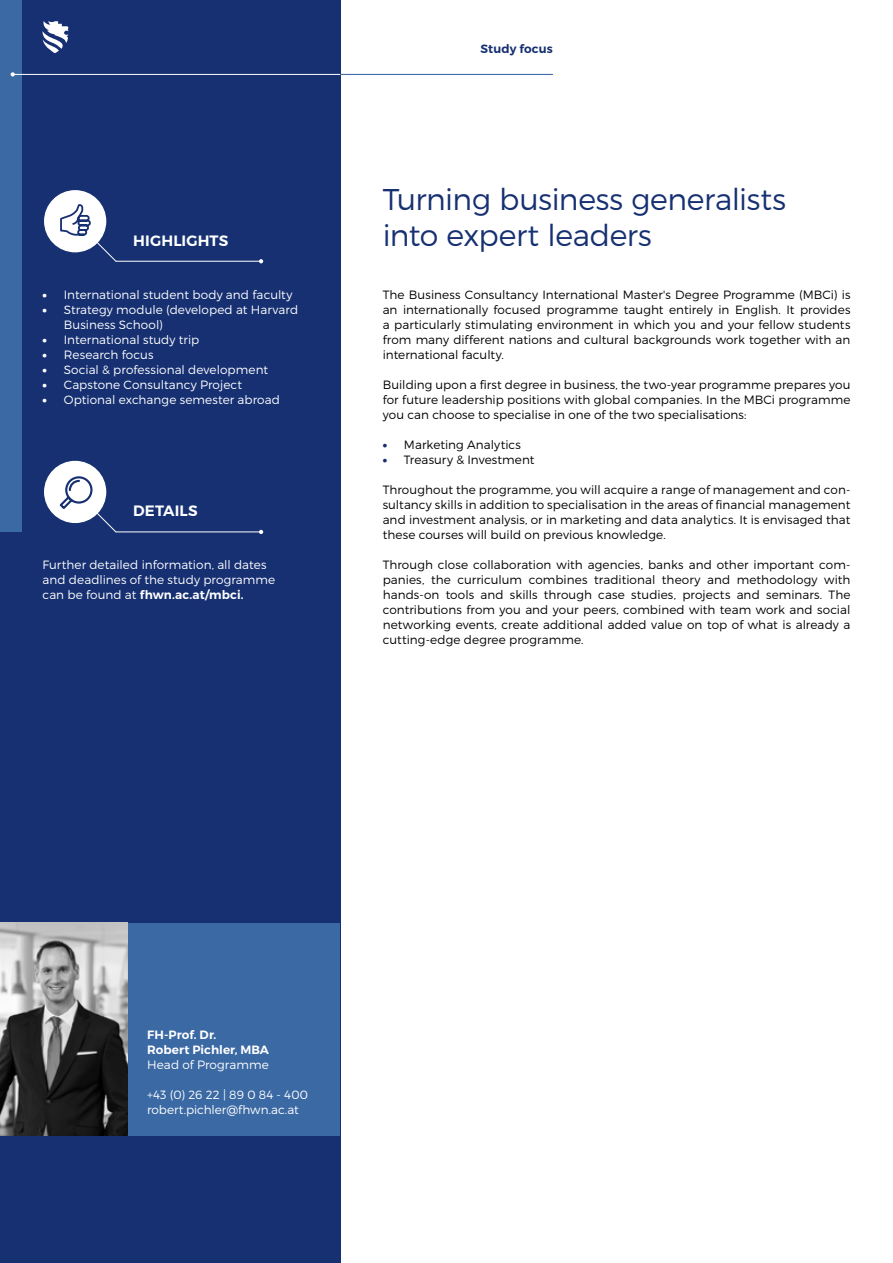
<style>
.page{position:relative;width:893px;height:1263px;background:#fff}
.page>*{position:absolute;margin:0;border:0;box-sizing:border-box;transform-origin:0 0}
.t1{font:300 30px/36px "Montserrat";letter-spacing:-.015em;color:#163072}
.t2{font:600 15px "Montserrat";letter-spacing:.01em;color:#fff}
.t3{font:300 12px/15px "Montserrat";letter-spacing:.005em;color:#000;text-align:justify}
.t4{font:300 12px/15px "Montserrat";letter-spacing:.005em;color:#fff}
.t5{font:600 12px/15px "Montserrat";letter-spacing:.005em;color:#fff}
.t6{font:600 12px "Montserrat";letter-spacing:.01em;color:#163072}
.s1{font-weight:900}
.s2{font-weight:600}
.s3{font-weight:900;color:#163072}
</style>
<div class="page">
<div style="left:0;top:0;width:340px;height:1263px;background:#163072"></div>
<div style="left:0;top:0;width:21px;height:531px;background:#3b69a4"></div>
<hr style="left:340px;top:74px;width:213px;height:1px;background:#61a4d7">
<hr style="left:13px;top:74px;width:327px;height:1px;background:#fff">
<svg style="left:11px;top:72px;width:4px;height:5px"></svg>
<svg style="left:43px;top:21px;width:25px;height:32px"></svg>
<div style="left:0;top:923px;width:340px;height:212px;background:#3b69a4"></div>
<hr style="left:116px;top:261px;width:145px;height:1px;background:#fff">
<div style="left:43px;top:189px;width:64px;height:64px;background:#fff;border-radius:50%"></div>
<div style="left:43px;top:189px;width:65px;height:65px;border:2px solid #163072;border-radius:50%"></div>
<hr style="left:116px;top:531px;width:145px;height:1px;background:#fff">
<div style="left:43px;top:460px;width:64px;height:64px;background:#fff;border-radius:50%"></div>
<div style="left:43px;top:459px;width:65px;height:66px;border:2px solid #163072;border-radius:50%"></div>
<img style="left:0;top:923px;width:128px;height:212px">
<svg style="left:59px;top:202px;width:58px;height:60px"></svg>
<svg style="left:58px;top:475px;width:59px;height:58px"></svg>
<svg style="left:259px;top:259px;width:4px;height:4px"></svg>
<svg style="left:259px;top:530px;width:4px;height:4px"></svg>
<p class="t2" style="left:133px;top:231px;width:97px">HIGHLIGHTS</p>
<p class="t4" style="left:43px;top:287px;width:251px"><span class="s1">•</span> International student body and faculty</p>
<p class="t4" style="left:64px;top:302px;width:236px;text-indent:-21px"><span class="s1">•</span> Strategy module (developed at Harvard<br>Business School)</p>
<p class="t4" style="left:43px;top:332px;width:158px"><span class="s1">•</span> International study trip</p>
<p class="t4" style="left:43px;top:347px;width:113px"><span class="s1">•</span> Research focus</p>
<p class="t4" style="left:43px;top:362px;width:227px"><span class="s1">•</span> Social &amp; professional development</p>
<p class="t4" style="left:43px;top:377px;width:201px"><span class="s1">•</span> Capstone Consultancy Project</p>
<p class="t4" style="left:43px;top:392px;width:239px"><span class="s1">•</span> Optional exchange semester abroad</p>
<p class="t2" style="left:133px;top:502px;width:66px">DETAILS</p>
<p class="t4" style="left:43px;top:557px;width:234px">Further detailed information, all dates and deadlines of the study programme can be found at <span class="s2">fhwn.ac.at/mbci.</span></p>
<p class="t6" style="left:480px;top:41px;width:74px">Study focus</p>
<h1 class="t1" style="left:383px;top:181px;width:405px">Turning business generalists into expert leaders</h1>
<p class="t3" style="left:383px;top:287px;width:469px">The Business Consultancy International Master's Degree Programme (MBCi) is an internationally focused programme taught entirely in English. It provides a particularly stimulating environment in which you and your fellow students from many different nations and cultural backgrounds work together with an international faculty.</p>
<p class="t3" style="left:383px;top:377px;width:469px">Building upon a first degree in business, the two-year programme prepares you for future leadership positions with global companies. In the MBCi programme you can choose to specialise in one of the two specialisations:</p>
<p class="t3" style="left:383px;top:437px;width:140px"><span class="s3">•</span> Marketing Analytics</p>
<p class="t3" style="left:383px;top:452px;width:153px"><span class="s3">•</span> Treasury &amp; Investment</p>
<p class="t3" style="left:383px;top:482px;width:469px">Throughout the programme, you will acquire a range of management and con&shy;sultancy skills in addition to specialisation in the areas of financial management and investment analysis, or in marketing and data analytics. It is envisaged that these courses will build on previous knowledge.</p>
<p class="t3" style="left:383px;top:557px;width:469px">Through close collaboration with agencies, banks and other important com&shy;panies, the curriculum combines traditional theory and methodology with hands-on tools and skills through case studies, projects and seminars. The contributions from you and your peers, combined with team work and social networking events, create additional added value on top of what is already a cutting-edge degree programme.</p>
<p class="t5" style="left:147px;top:1027px;width:123px">FH-Prof. Dr.<br>Robert Pichler, MBA</p>
<p class="t4" style="left:147px;top:1057px;width:123px">Head of Programme</p>
<p class="t4" style="left:147px;top:1087px;width:162px">+43 (0) 26 22 | 89 0 84 - 400 robert.pichler@fhwn.ac.at</p>
</div>
